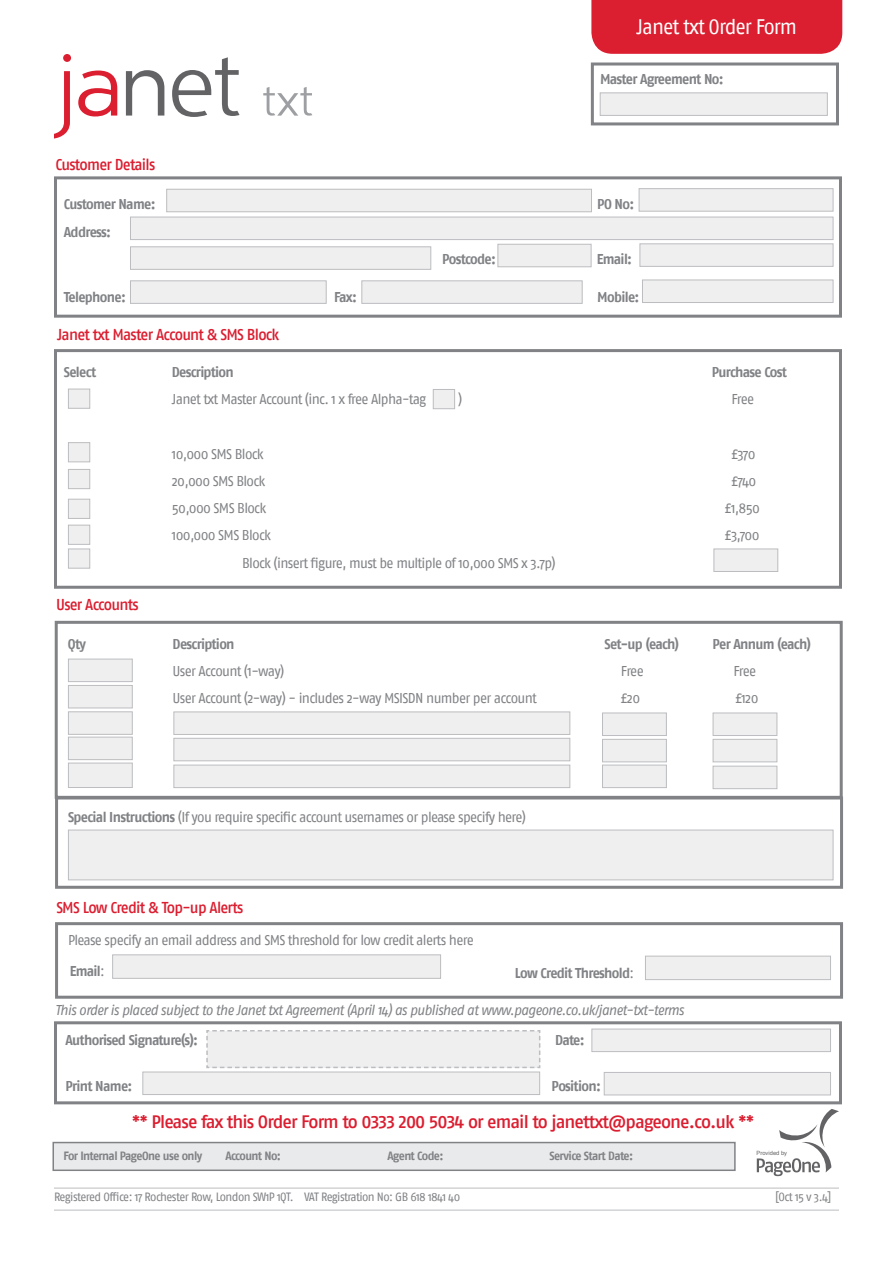
<style>
.page{position:relative;width:893px;height:1263px;background:#fff}
.page>*{position:absolute;margin:0;border:0;box-sizing:border-box;transform-origin:0 0}
.t1{font:21px "Fago No";letter-spacing:-.05em;color:#fff;scale:.95 1}
.t2{font:18px "Fago No Med Lf";letter-spacing:-.05em;color:#db1e30}
.Subheading{font:15.75px "Fago No Med Lf";letter-spacing:-.05em;color:#db1e30;scale:.95 1}
.body_copy{font:14.25px "Fago No";letter-spacing:-.05em;color:#808285;scale:.95 1}
.Body_copy_bold{font:700 14.25px "Fago No";letter-spacing:-.05em;color:#808285;scale:.95 1}
.Body_copy_bold-2{font:14.25px "Fago No";letter-spacing:-.05em;color:#808285;scale:.95 1}
.Italic{font:italic 14.25px "Fago No";letter-spacing:-.05em;color:#808285;scale:.95 1}
.body_copy-2{font:700 14.25px "Fago No";letter-spacing:-.055em;color:#808285;scale:.95 1}
.Footer_Header{font:12px "Fago No";letter-spacing:-.055em;color:#808285;scale:.95 1}
.Body_copy_bold-3{font:700 12px "Fago No";letter-spacing:-.055em;color:#808285;scale:.95 1}
.t3{font:5.85px "Arial";color:#636366}
.s1{font-weight:700}
.s2{font-weight:400}
</style>
<div class="page">
<div style="left:591px;top:0;width:251px;height:54px;background:#db1e30"></div>
<svg style="left:263px;top:87px;width:49px;height:29px"></svg>
<svg style="left:54px;top:54px;width:63px;height:84px"></svg>
<svg style="left:126px;top:57px;width:114px;height:60px"></svg>
<div style="left:54px;top:1021px;width:788px;height:83px;border:3px solid #808285"></div>
<div style="left:54px;top:176px;width:788px;height:142px;border:3px solid #808285"></div>
<div style="left:54px;top:349px;width:788px;height:240px;border:3px solid #808285"></div>
<div style="left:55px;top:621px;width:788px;height:178px;border:3px solid #808285"></div>
<div style="left:55px;top:796px;width:788px;height:93px;border:3px solid #808285"></div>
<div style="left:52px;top:1142px;width:684px;height:29px;background:#e9eaeb;border:2px solid #808285"></div>
<hr style="left:54px;top:1188px;width:785px;height:1px;background:#bcbdc0">
<hr style="left:54px;top:1210px;width:785px;height:1px;background:#bcbdc0">
<div style="left:591px;top:63px;width:248px;height:62px;border:3px solid #808285"></div>
<div style="left:166px;top:189px;width:426px;height:23px;background:#efeff0;border:1px solid #bcbdc0"></div>
<div style="left:130px;top:217px;width:703px;height:23px;background:#efeff0;border:1px solid #bcbdc0"></div>
<div style="left:130px;top:246px;width:301px;height:24px;background:#efeff0;border:1px solid #bcbdc0"></div>
<div style="left:639px;top:188px;width:194px;height:24px;background:#efeff0;border:1px solid #bcbdc0"></div>
<div style="left:497px;top:244px;width:94px;height:23px;background:#efeff0;border:1px solid #bcbdc0"></div>
<div style="left:642px;top:280px;width:191px;height:23px;background:#efeff0;border:1px solid #bcbdc0"></div>
<div style="left:361px;top:280px;width:222px;height:24px;background:#efeff0;border:1px solid #bcbdc0"></div>
<div style="left:130px;top:280px;width:197px;height:24px;background:#efeff0;border:1px solid #bcbdc0"></div>
<div style="left:142px;top:1071px;width:398px;height:24px;background:#efeff0;border:1px solid #bcbdc0"></div>
<svg style="left:206px;top:1030px;width:335px;height:39px"></svg>
<div style="left:591px;top:1029px;width:240px;height:23px;background:#efeff0;border:1px solid #bcbdc0"></div>
<div style="left:604px;top:1072px;width:227px;height:23px;background:#efeff0;border:1px solid #bcbdc0"></div>
<div style="left:713px;top:549px;width:65px;height:23px;background:#efeff0;border:1px solid #bcbdc0"></div>
<div style="left:602px;top:713px;width:65px;height:23px;background:#efeff0;border:1px solid #bcbdc0"></div>
<div style="left:602px;top:739px;width:65px;height:23px;background:#efeff0;border:1px solid #bcbdc0"></div>
<div style="left:602px;top:765px;width:65px;height:23px;background:#efeff0;border:1px solid #bcbdc0"></div>
<div style="left:713px;top:713px;width:64px;height:23px;background:#efeff0;border:1px solid #bcbdc0"></div>
<div style="left:713px;top:739px;width:64px;height:23px;background:#efeff0;border:1px solid #bcbdc0"></div>
<div style="left:713px;top:766px;width:64px;height:23px;background:#efeff0;border:1px solid #bcbdc0"></div>
<div style="left:173px;top:711px;width:397px;height:24px;background:#efeff0;border:1px solid #bcbdc0"></div>
<div style="left:173px;top:738px;width:397px;height:23px;background:#efeff0;border:1px solid #bcbdc0"></div>
<div style="left:173px;top:765px;width:397px;height:23px;background:#efeff0;border:1px solid #bcbdc0"></div>
<div style="left:600px;top:92px;width:228px;height:24px;background:#efeff0;border:1px solid #bcbdc0"></div>
<svg style="left:757px;top:1109px;width:82px;height:67px"></svg>
<div style="left:68px;top:711px;width:65px;height:24px;background:#efeff0;border:1px solid #bcbdc0"></div>
<div style="left:68px;top:737px;width:65px;height:23px;background:#efeff0;border:1px solid #bcbdc0"></div>
<div style="left:68px;top:763px;width:65px;height:25px;background:#efeff0;border:1px solid #bcbdc0"></div>
<div style="left:68px;top:659px;width:65px;height:23px;background:#efeff0;border:1px solid #bcbdc0"></div>
<div style="left:68px;top:685px;width:65px;height:23px;background:#efeff0;border:1px solid #bcbdc0"></div>
<div style="left:639px;top:243px;width:194px;height:24px;background:#efeff0;border:1px solid #bcbdc0"></div>
<div style="left:55px;top:922px;width:788px;height:77px;border:3px solid #808285"></div>
<div style="left:112px;top:954px;width:329px;height:25px;background:#efeff0;border:1px solid #bcbdc0"></div>
<div style="left:645px;top:956px;width:186px;height:24px;background:#efeff0;border:1px solid #bcbdc0"></div>
<div style="left:68px;top:830px;width:765px;height:50px;background:#efeff0;border:1px solid #bcbdc0"></div>
<div style="left:433px;top:389px;width:22px;height:20px;background:#efeff0;border:1px solid #bcbdc0"></div>
<div style="left:68px;top:389px;width:22px;height:20px;background:#efeff0;border:1px solid #bcbdc0"></div>
<div style="left:68px;top:442px;width:22px;height:20px;background:#efeff0;border:1px solid #bcbdc0"></div>
<div style="left:68px;top:469px;width:22px;height:20px;background:#efeff0;border:1px solid #bcbdc0"></div>
<div style="left:68px;top:499px;width:22px;height:20px;background:#efeff0;border:1px solid #bcbdc0"></div>
<div style="left:68px;top:525px;width:22px;height:20px;background:#efeff0;border:1px solid #bcbdc0"></div>
<div style="left:68px;top:549px;width:22px;height:19px;background:#efeff0;border:1px solid #bcbdc0"></div>
<h1 class="t1" style="left:637px;top:15px;width:171px">Janet txt Order Form</h1>
<p class="Body_copy_bold" style="left:600px;top:70px;width:132px">Master Agreement No:</p>
<p class="Subheading" style="left:55px;top:156px;width:107px">Customer Details</p>
<p class="Body_copy_bold" style="left:64px;top:196px;width:98px">Customer Name:</p>
<p class="Body_copy_bold" style="left:597px;top:196px;width:40px">PO No:</p>
<p class="Body_copy_bold" style="left:64px;top:223px;width:51px">Address:</p>
<p class="Body_copy_bold" style="left:442px;top:251px;width:58px">Postcode:</p>
<p class="Body_copy_bold" style="left:597px;top:251px;width:39px">Email:</p>
<p class="Body_copy_bold" style="left:64px;top:288px;width:67px">Telephone:</p>
<p class="Body_copy_bold" style="left:334px;top:288px;width:26px">Fax:</p>
<p class="Body_copy_bold" style="left:597px;top:288px;width:46px">Mobile:</p>
<p class="Subheading" style="left:57px;top:325px;width:235px">Janet txt Master Account &amp; SMS Block</p>
<p class="Body_copy_bold" style="left:64px;top:364px;width:36px">Select</p>
<p class="Body_copy_bold" style="left:172px;top:364px;width:67px">Description</p>
<p class="Body_copy_bold" style="left:712px;top:364px;width:81px">Purchase Cost</p>
<p class="body_copy" style="left:172px;top:391px;width:269px">Janet txt Master Account (inc. 1 x free Alpha-tag</p>
<p class="body_copy" style="left:458px;top:391px;width:6px">)</p>
<p class="body_copy" style="left:731px;top:391px;width:26px">Free</p>
<p class="body_copy" style="left:172px;top:446px;width:98px">10,000 SMS Block</p>
<p class="body_copy" style="left:731px;top:446px;width:27px">£370</p>
<p class="body_copy" style="left:172px;top:473px;width:100px">20,000 SMS Block</p>
<p class="body_copy" style="left:731px;top:473px;width:28px">£740</p>
<p class="body_copy" style="left:172px;top:500px;width:101px">50,000 SMS Block</p>
<p class="body_copy" style="left:725px;top:500px;width:38px">£1,850</p>
<p class="body_copy" style="left:172px;top:527px;width:106px">100,000 SMS Block</p>
<p class="body_copy" style="left:725px;top:527px;width:38px">£3,700</p>
<p class="body_copy" style="left:242px;top:555px;width:332px">Block (insert figure, must be multiple of 10,000 SMS x 3.7p)</p>
<p class="Subheading" style="left:56px;top:596px;width:88px">User Accounts</p>
<p class="Body_copy_bold" style="left:68px;top:635px;width:21px">Qty</p>
<p class="Body_copy_bold" style="left:173px;top:635px;width:67px">Description</p>
<p class="Body_copy_bold" style="left:605px;top:635px;width:80px">Set-up (each)</p>
<p class="Body_copy_bold" style="left:713px;top:635px;width:105px">Per Annum (each)</p>
<p class="body_copy" style="left:173px;top:663px;width:119px">User Account (1-way)</p>
<p class="body_copy" style="left:621px;top:663px;width:26px">Free</p>
<p class="body_copy" style="left:733px;top:663px;width:26px">Free</p>
<p class="body_copy" style="left:173px;top:690px;width:385px">User Account (2-way) - includes 2-way MSISDN number per account</p>
<p class="body_copy" style="left:621px;top:690px;width:22px">£20</p>
<p class="body_copy" style="left:735px;top:690px;width:26px">£120</p>
<p class="Body_copy_bold-2" style="left:68px;top:809px;width:484px"><span class="s1">Special Instructions</span> (If you require specific account usernames or please specify here)</p>
<p class="Subheading" style="left:56px;top:898px;width:198px">SMS Low Credit &amp; Top-up Alerts</p>
<p class="Body_copy_bold-2" style="left:68px;top:932px;width:429px">Please specify an email address and SMS threshold for low credit alerts here</p>
<p class="body_copy-2" style="left:70px;top:962px;width:38px">Email<span class="s2">:</span></p>
<p class="body_copy-2" style="left:515px;top:964px;width:127px">Low Credit Threshold<span class="s2">:</span></p>
<p class="Italic" style="left:55px;top:1002px;width:664px">This order is placed subject to the Janet txt Agreement (April 14) as published at www.pageone.co.uk/janet-txt-terms</p>
<p class="Body_copy_bold" style="left:66px;top:1032px;width:141px">Authorised Signature(s):</p>
<p class="Body_copy_bold" style="left:555px;top:1032px;width:33px">Date:</p>
<p class="Body_copy_bold" style="left:66px;top:1078px;width:72px">Print Name:</p>
<p class="Body_copy_bold" style="left:552px;top:1078px;width:53px">Position:</p>
<p class="t2" style="left:132px;top:1111px;width:624px">** Please fax this Order Form to 0333 200 5034 or email to janettxt@pageone.co.uk **</p>
<p class="Body_copy_bold-3" style="left:63px;top:1149px;width:148px">For Internal PageOne use only</p>
<p class="Body_copy_bold-3" style="left:225px;top:1149px;width:60px">Account No:</p>
<p class="Body_copy_bold-3" style="left:387px;top:1149px;width:61px">Agent Code:</p>
<p class="Body_copy_bold-3" style="left:549px;top:1149px;width:90px">Service Start Date:</p>
<p class="Footer_Header" style="left:54px;top:1190px;width:429px">Registered Office: 17 Rochester Row, London SW1P 1QT. VAT Registration No: GB 618 1841 40</p>
<p class="Footer_Header" style="left:775px;top:1190px;width:61px">[Oct 15 v 3.4]</p>
<p class="t3" style="left:757px;top:1149px;width:32px">Provided by</p>
</div>
